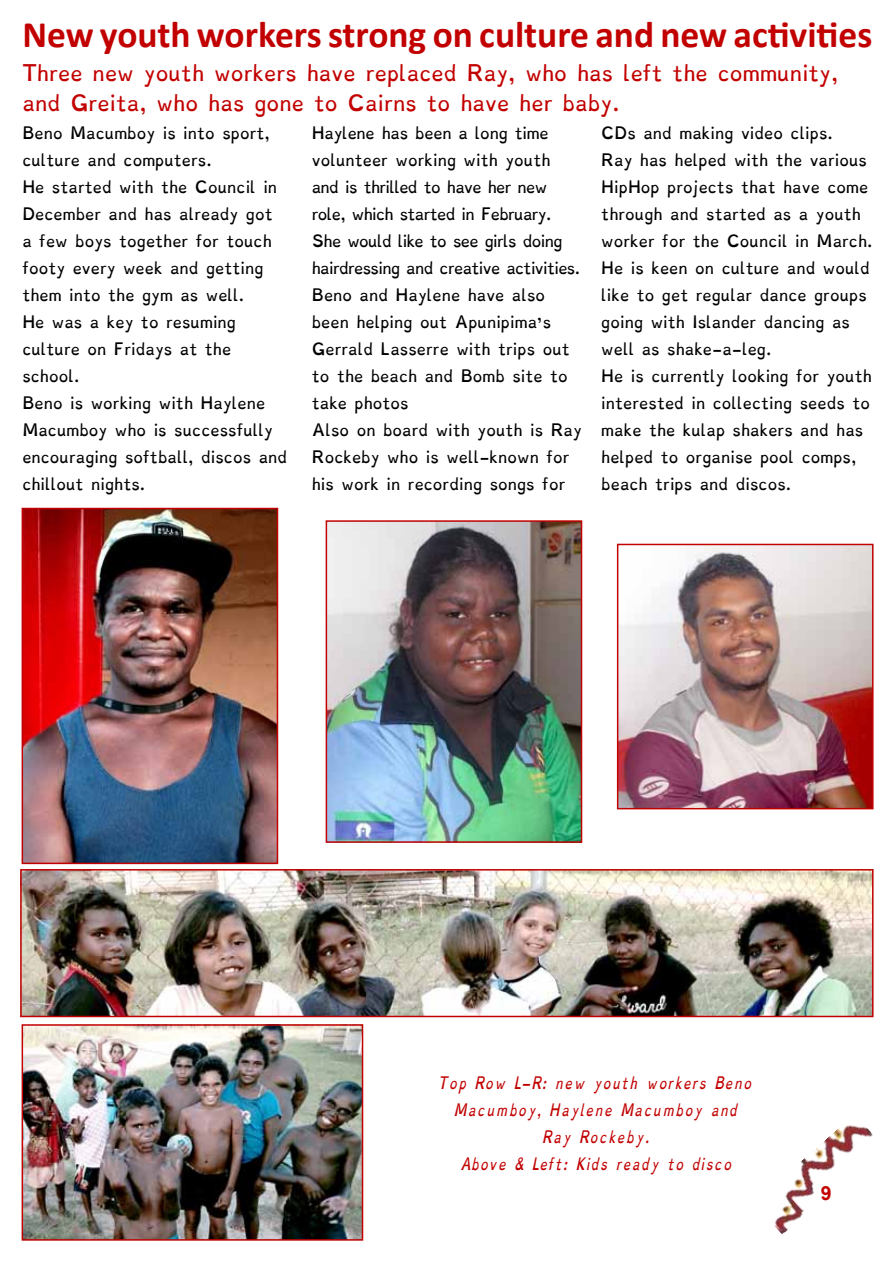
<style>
.page{position:relative;width:893px;height:1263px;background:#fff}
.page>*{position:absolute;margin:0;border:0;box-sizing:border-box;transform-origin:0 0}
.t1{font:700 37.5px "Calibri";color:#c20000}
.t2{font:700 19.5px "Arial";color:#c20000}
.t3{font:18px/30px "Dyslexie";color:#c20000}
.t4{font:13.5px/27px "Dyslexie";color:#000}
.t5{font:italic 13.5px/27px "Dyslexie";color:#c20000;text-align:center}
</style>
<div class="page">
<img style="left:774px;top:1125px;width:99px;height:110px">
<img style="left:620px;top:547px;width:250px;height:259px">
<div style="left:617px;top:544px;width:256px;height:265px;border:2px solid #c20000"></div>
<img style="left:329px;top:523px;width:250px;height:317px">
<div style="left:326px;top:520px;width:256px;height:323px;border:2px solid #c20000"></div>
<img style="left:25px;top:1027px;width:335px;height:211px">
<div style="left:22px;top:1024px;width:341px;height:217px;border:2px solid #c20000"></div>
<img style="left:23px;top:872px;width:847px;height:142px">
<div style="left:20px;top:869px;width:853px;height:148px;border:2px solid #c20000"></div>
<img style="left:25px;top:511px;width:250px;height:350px">
<div style="left:22px;top:508px;width:256px;height:356px;border:2px solid #c20000"></div>
<h1 class="t1" style="left:22px;top:12px;width:851px">New youth workers strong on culture and new activities</h1>
<h3 class="t3" style="left:22px;top:60px;width:817px">Three new youth workers have replaced Ray, who has left the community, and Greita, who has gone to Cairns to have her baby.</h3>
<p class="t4" style="left:22px;top:122px;width:266px">Beno Macumboy is into sport, culture and computers.<br>He started with the Council in<br>December and has already got<br>a few boys together for touch footy every week and getting them into the gym as well.<br>He was a key to resuming culture on Fridays at the school.<br>Beno is working with Haylene<br>Macumboy who is successfully encouraging softball, discos and chillout nights.</p>
<p class="t4" style="left:312px;top:122px;width:272px">Haylene has been a long time volunteer working with youth<br>and is thrilled to have her new role, which started in February.<br>She would like to see girls doing hairdressing and creative activities.<br>Beno and Haylene have also been helping out Apunipima’s<br>Gerrald Lasserre with trips out to the beach and Bomb site to take photos<br>Also on board with youth is Ray<br>Rockeby who is well-known for his work in recording songs for</p>
<p class="t4" style="left:601px;top:122px;width:273px">CDs and making video clips.<br>Ray has helped with the various<br>HipHop projects that have come through and started as a youth worker for the Council in March.<br>He is keen on culture and would like to get regular dance groups going with Islander dancing as well as shake-a-leg.<br>He is currently looking for youth interested in collecting seeds to make the kulap shakers and has helped to organise pool comps, beach trips and discos.</p>
<p class="t5" style="left:440px;top:1071px;width:314px">Top Row L-R: new youth workers Beno<br>Macumboy, Haylene Macumboy and<br>Ray Rockeby.<br>Above &amp; Left: Kids ready to disco</p>
<h2 class="t2" style="left:821px;top:1181px;width:12px">9</h2>
</div>
